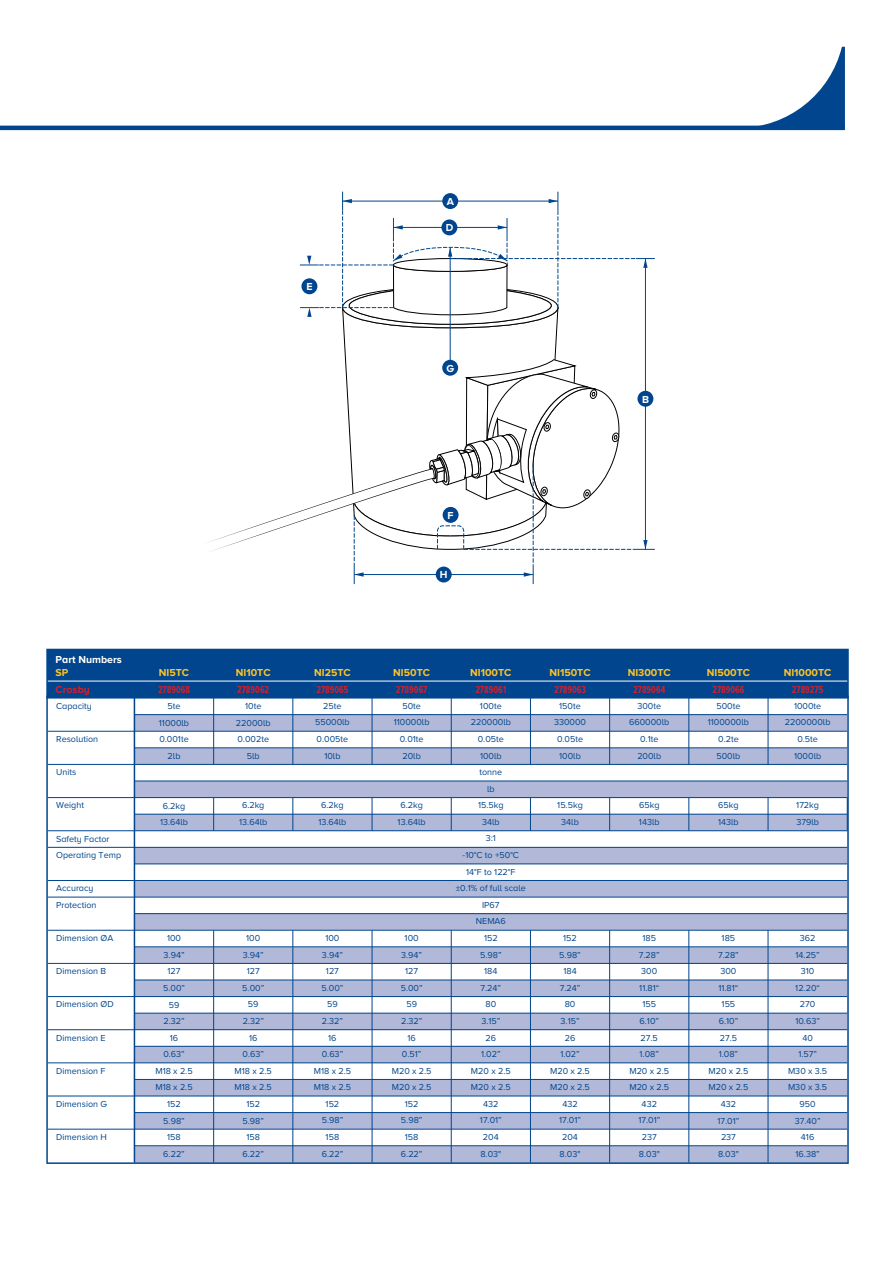
<style>
.page{position:relative;width:893px;height:1263px;background:#fff}
.page>*{position:absolute;margin:0;border:0;box-sizing:border-box;transform-origin:0 0}
.t1{font:700 10.5px "Proxima Nova A Ex Cn";color:#d0202e}
.t2{font:700 10.5px "Proxima Nova A";color:#ffc425}
.t3{font:700 10.5px "Proxima Nova A";color:#fff}
.t4{font:700 10.5px "Proxima Nova A";color:#d0202e}
.t5{font:9px/16.6px "Proxima Nova A";color:#00458d;text-align:center}
</style>
<div class="page">
<svg style="left:739px;top:47px;width:106px;height:79px"></svg>
<hr style="left:0;top:126px;width:845px;height:4px;background:#00458d">
<div style="left:46px;top:649px;width:803px;height:46px;background:#00458d"></div>
<hr style="left:48px;top:681px;width:799px;height:1px;background:#fff">
<hr style="left:645px;top:259px;width:1px;height:290px;background:#00458d">
<hr style="left:450px;top:247px;width:1px;height:114px;background:#00458d">
<svg style="left:300px;top:125px;width:355px;height:203px"></svg>
<div style="left:442px;top:193px;width:16px;height:16px;background:#00458d;border-radius:50%"></div>
<div style="left:441px;top:219px;width:16px;height:16px;background:#00458d;border-radius:50%"></div>
<div style="left:301px;top:278px;width:16px;height:16px;background:#00458d;border-radius:50%"></div>
<svg style="left:208px;top:359px;width:447px;height:225px"></svg>
<div style="left:436px;top:567px;width:16px;height:15px;background:#00458d;border-radius:50%"></div>
<svg style="left:46px;top:695px;width:803px;height:469px"></svg>
<hr style="left:48px;top:764px;width:799px;height:1px;background:#00458d">
<hr style="left:48px;top:797px;width:799px;height:1px;background:#00458d">
<hr style="left:48px;top:830px;width:799px;height:1px;background:#00458d">
<hr style="left:48px;top:847px;width:799px;height:1px;background:#00458d">
<hr style="left:48px;top:897px;width:799px;height:1px;background:#00458d">
<hr style="left:48px;top:930px;width:799px;height:1px;background:#00458d">
<hr style="left:134px;top:946px;width:713px;height:1px;background:#00458d">
<hr style="left:48px;top:963px;width:799px;height:1px;background:#00458d">
<hr style="left:134px;top:979px;width:713px;height:1px;background:#00458d">
<hr style="left:48px;top:996px;width:799px;height:1px;background:#00458d">
<hr style="left:134px;top:1013px;width:713px;height:1px;background:#00458d">
<hr style="left:48px;top:1029px;width:799px;height:1px;background:#00458d">
<hr style="left:134px;top:1046px;width:713px;height:1px;background:#00458d">
<hr style="left:48px;top:1062px;width:799px;height:1px;background:#00458d">
<hr style="left:134px;top:1079px;width:713px;height:1px;background:#00458d">
<hr style="left:48px;top:1095px;width:799px;height:1px;background:#00458d">
<hr style="left:134px;top:1112px;width:713px;height:1px;background:#00458d">
<hr style="left:48px;top:1129px;width:799px;height:1px;background:#00458d">
<hr style="left:134px;top:1145px;width:713px;height:1px;background:#00458d">
<hr style="left:48px;top:731px;width:799px;height:1px;background:#00458d">
<hr style="left:134px;top:697px;width:1px;height:67px;background:#00458d">
<hr style="left:213px;top:697px;width:1px;height:67px;background:#00458d">
<hr style="left:292px;top:697px;width:1px;height:67px;background:#00458d">
<hr style="left:372px;top:697px;width:1px;height:67px;background:#00458d">
<hr style="left:451px;top:697px;width:1px;height:67px;background:#00458d">
<hr style="left:530px;top:697px;width:1px;height:67px;background:#00458d">
<hr style="left:609px;top:697px;width:1px;height:67px;background:#00458d">
<hr style="left:688px;top:697px;width:1px;height:67px;background:#00458d">
<hr style="left:768px;top:697px;width:1px;height:67px;background:#00458d">
<hr style="left:48px;top:880px;width:799px;height:1px;background:#00458d">
<hr style="left:134px;top:913px;width:713px;height:1px;background:#00458d">
<p class="t3" style="left:306px;top:281px;width:8px">E</p>
<p class="t3" style="left:447px;top:195px;width:9px">A</p>
<p class="t3" style="left:446px;top:222px;width:9px">D</p>
<p class="t3" style="left:446px;top:362px;width:9px">G</p>
<p class="t3" style="left:642px;top:393px;width:8px">B</p>
<p class="t3" style="left:56px;top:653px;width:68px">Part Numbers</p>
<p class="t2" style="left:56px;top:667px;width:14px">SP</p>
<p class="t4" style="left:56px;top:683px;width:36px">Crosby</p>
<p class="t5" style="left:56px;top:697px;width:37px">Capacity</p>
<p class="t5" style="left:56px;top:730px;width:44px">Resolution</p>
<p class="t5" style="left:56px;top:764px;width:22px">Units</p>
<p class="t5" style="left:56px;top:797px;width:29px">Weight</p>
<p class="t5" style="left:56px;top:830px;width:67px;text-align:left">Safety Factor<br>Operating Temp</p>
<p class="t5" style="left:56px;top:880px;width:42px;text-align:left">Accuracy<br>Protection</p>
<p class="t5" style="left:56px;top:930px;width:59px">Dimension ØA</p>
<p class="t5" style="left:56px;top:963px;width:51px">Dimension B</p>
<p class="t5" style="left:56px;top:996px;width:59px">Dimension ØD</p>
<p class="t5" style="left:56px;top:1029px;width:51px">Dimension E</p>
<p class="t5" style="left:56px;top:1062px;width:51px">Dimension F</p>
<p class="t5" style="left:56px;top:1095px;width:52px">Dimension G</p>
<p class="t5" style="left:56px;top:1129px;width:52px">Dimension H</p>
<p class="t2" style="left:159px;top:667px;width:32px">NI5TC</p>
<p class="t1" style="left:158px;top:684px;width:34px">2789068</p>
<p class="t5" style="left:159px;top:697px;width:32px">5te<br>11000lb<br>0.001te<br>2lb</p>
<p class="t5" style="left:160px;top:797px;width:30px">6.2kg<br>13.64lb</p>
<p class="t5" style="left:155px;top:930px;width:39px">100<br>3.94”<br>127<br>5.00”<br>59<br>2.32”<br>16<br>0.63”<br>M18 x 2.5<br>M18 x 2.5<br>152<br>5.98”<br>158<br>6.22”</p>
<p class="t3" style="left:448px;top:509px;width:8px">F</p>
<p class="t3" style="left:440px;top:569px;width:9px">H</p>
<p class="t2" style="left:236px;top:667px;width:36px">NI10TC</p>
<p class="t1" style="left:237px;top:684px;width:34px">2789062</p>
<p class="t2" style="left:314px;top:667px;width:38px">NI25TC</p>
<p class="t1" style="left:316px;top:684px;width:34px">2789065</p>
<p class="t2" style="left:393px;top:667px;width:38px">NI50TC</p>
<p class="t1" style="left:396px;top:684px;width:33px">2789067</p>
<p class="t2" style="left:470px;top:667px;width:43px">NI100TC</p>
<p class="t1" style="left:475px;top:684px;width:33px">2789061</p>
<p class="t2" style="left:549px;top:667px;width:43px">NI150TC</p>
<p class="t1" style="left:554px;top:684px;width:34px">2789063</p>
<p class="t2" style="left:628px;top:667px;width:45px">NI300TC</p>
<p class="t1" style="left:633px;top:684px;width:33px">2789064</p>
<p class="t2" style="left:707px;top:667px;width:45px">NI500TC</p>
<p class="t1" style="left:712px;top:684px;width:34px">2789066</p>
<p class="t2" style="left:784px;top:667px;width:49px">NI1000TC</p>
<p class="t1" style="left:792px;top:684px;width:33px">2789275</p>
<p class="t5" style="left:236px;top:697px;width:36px">10te<br>22000lb<br>0.002te<br>5lb</p>
<p class="t5" style="left:239px;top:797px;width:30px">6.2kg<br>13.64lb</p>
<p class="t5" style="left:235px;top:930px;width:39px">100<br>3.94”<br>127<br>5.00”<br>59<br>2.32”<br>16<br>0.63”<br>M18 x 2.5<br>M18 x 2.5<br>152<br>5.98”<br>158<br>6.22”</p>
<p class="t5" style="left:315px;top:697px;width:36px">25te<br>55000lb<br>0.005te<br>10lb</p>
<p class="t5" style="left:318px;top:797px;width:30px">6.2kg<br>13.64lb</p>
<p class="t5" style="left:314px;top:929px;width:39px">100<br>3.94”<br>127<br>5.00”<br>59<br>2.32”<br>16<br>0.63”<br>M18 x 2.5<br>M18 x 2.5<br>152<br>5.98”<br>158<br>6.22”</p>
<p class="t5" style="left:394px;top:697px;width:37px">50te<br>110000lb<br>0.01te<br>20lb</p>
<p class="t5" style="left:398px;top:797px;width:30px">6.2kg<br>13.64lb</p>
<p class="t5" style="left:392px;top:929px;width:41px">100<br>3.94”<br>127<br>5.00”<br>59<br>2.32”<br>16<br>0.51”<br>M20 x 2.5<br>M20 x 2.5<br>152<br>5.98”<br>158<br>6.22”</p>
<p class="t5" style="left:456px;top:697px;width:72px">100te<br>220000lb<br>0.05te<br>100lb<br>tonne<br>lb<br>15.5kg<br>34lb<br>3:1<br>-10°C to +50°C<br>14°F to 122°F ±0.1% of full scale<br>IP67<br>NEMA6<br>152<br>5.98”<br>184<br>7.24”<br>80<br>3.15”<br>26<br>1.02”<br>M20 x 2.5<br>M20 x 2.5<br>432<br>17.01”<br>204<br>8.03"</p>
<p class="t5" style="left:554px;top:697px;width:34px">150te<br>330000<br>0.05te<br>100lb</p>
<p class="t5" style="left:557px;top:797px;width:27px">15.5kg<br>34lb</p>
<p class="t5" style="left:550px;top:929px;width:41px">152<br>5.98”<br>184<br>7.24”<br>80<br>3.15”<br>26<br>1.02”<br>M20 x 2.5<br>M20 x 2.5<br>432<br>17.01”<br>204<br>8.03"</p>
<p class="t5" style="left:629px;top:697px;width:42px">300te<br>660000lb<br>0.1te<br>200lb</p>
<p class="t5" style="left:639px;top:797px;width:22px;text-align:left">65kg<br>143lb</p>
<p class="t5" style="left:708px;top:697px;width:43px">500te<br>1100000lb<br>0.2te<br>500lb</p>
<p class="t5" style="left:718px;top:797px;width:22px;text-align:left">65kg<br>143lb</p>
<p class="t5" style="left:785px;top:697px;width:47px">1000te<br>2200000lb<br>0.5te<br>1000lb</p>
<p class="t5" style="left:796px;top:797px;width:24px;text-align:left">172kg<br>379lb</p>
<p class="t5" style="left:629px;top:929px;width:41px">185<br>7.28”<br>300<br>11.81“<br>155<br>6.10”<br>27.5<br>1.08”<br>M20 x 2.5<br>M20 x 2.5<br>432<br>17.01”<br>237<br>8.03"</p>
<p class="t5" style="left:708px;top:929px;width:41px">185<br>7.28”<br>300<br>11.81“<br>155<br>6.10”<br>27.5<br>1.08”<br>M20 x 2.5<br>M20 x 2.5<br>432<br>17.01”<br>237<br>8.03"</p>
<p class="t5" style="left:788px;top:930px;width:41px">362<br>14.25”<br>310<br>12.20“<br>270<br>10.63”<br>40<br>1.57”<br>M30 x 3.5<br>M30 x 3.5<br>950<br>37.40”<br>416<br>16.38”</p>
</div>
